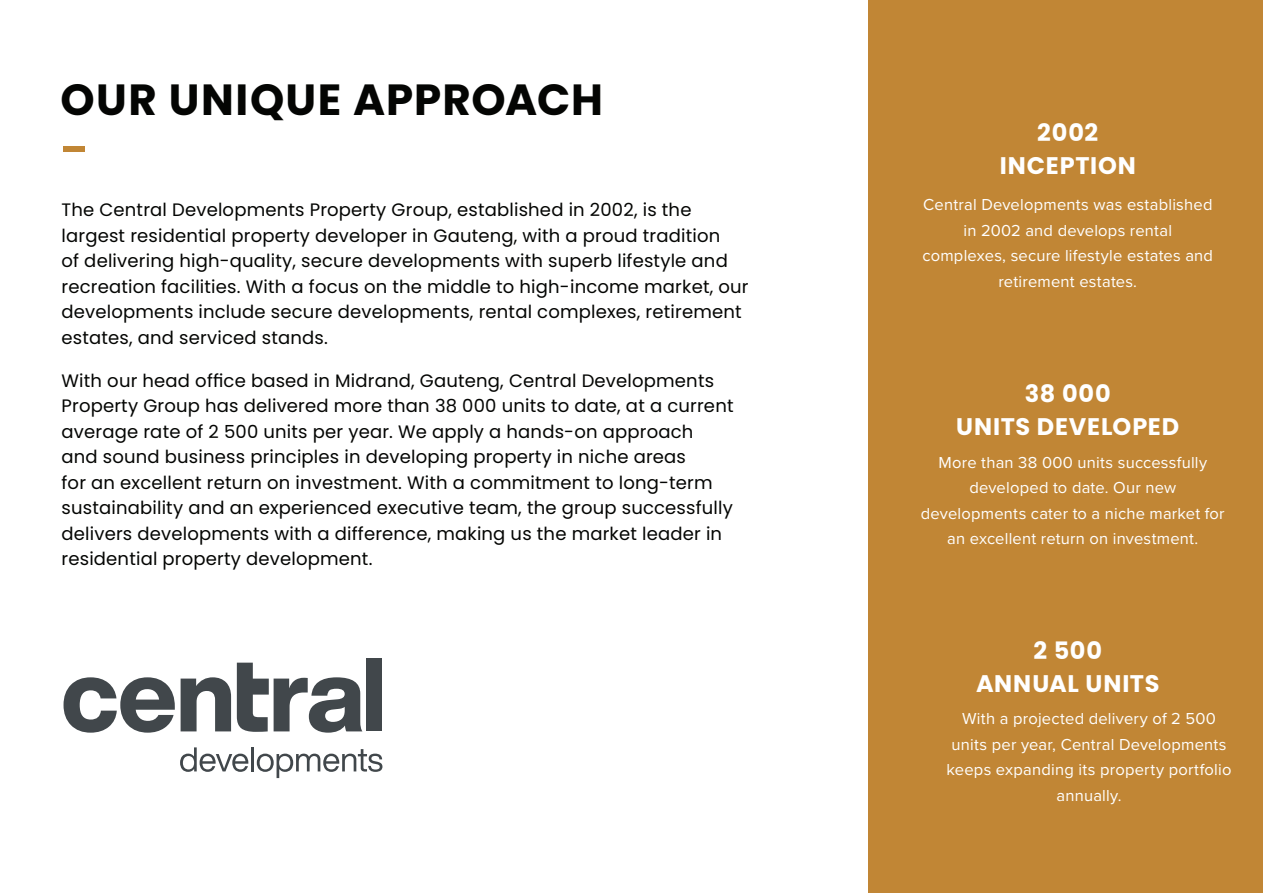
<style>
.page{position:relative;width:1263px;height:893px;background:#fff}
.page>*{position:absolute;margin:0;border:0;box-sizing:border-box;transform-origin:0 0}
.Heading{font:700 43.65px "Poppins";letter-spacing:.025em;color:#040503}
.Heading-2{font:700 24px "Poppins";letter-spacing:.035em;color:#fff}
.Body_copy_heading{font:18px/25.5px "Poppins";letter-spacing:.01em;color:#040503}
.Body_copy_heading-2{font:16.5px/25.5px "Proxima Nova";letter-spacing:.015em;color:#fff;text-align:center}
</style>
<div class="page">
<div style="left:868px;top:0;width:395px;height:893px;background:#c18635"></div>
<div style="left:64px;top:146px;width:21px;height:5px;background:#c18635"></div>
<svg style="left:64px;top:677px;width:111px;height:56px"></svg>
<svg style="left:181px;top:677px;width:50px;height:54px"></svg>
<div style="left:366px;top:658px;width:16px;height:73px;background:#41474b"></div>
<svg style="left:180px;top:747px;width:68px;height:25px"></svg>
<hr style="left:251px;top:747px;width:3px;height:24px;background:#41474b">
<svg style="left:257px;top:749px;width:125px;height:29px"></svg>
<svg style="left:237px;top:663px;width:125px;height:70px"></svg>
<p class="Heading" style="left:61px;top:74px;width:544px">OUR UNIQUE APPROACH</p>
<p class="Body_copy_heading" style="left:62px;top:197px;width:688px">The Central Developments Property Group, established in 2002, is the largest residential property developer in Gauteng, with a proud tradition<br>of delivering high-quality, secure developments with superb lifestyle and recreation facilities. With a focus on the middle to high-income market, our developments include secure developments, rental complexes, retirement estates, and serviced stands.</p>
<p class="Body_copy_heading" style="left:62px;top:368px;width:673px">With our head office based in Midrand, Gauteng, Central Developments Property Group has delivered more than 38 000 units to date, at a current average rate of 2 500 units per year. We apply a hands-on approach and sound business principles in developing property in niche areas<br>for an excellent return on investment. With a commitment to long-term sustainability and an experienced executive team, the group successfully delivers developments with a difference, making us the market leader in residential property development.</p>
<p class="Heading-2" style="left:1037px;top:119px;width:62px">2002</p>
<p class="Heading-2" style="left:1000px;top:152px;width:138px">INCEPTION</p>
<p class="Body_copy_heading-2" style="left:922px;top:191px;width:292px">Central Developments was established in 2002 and develops rental complexes, secure lifestyle estates and retirement estates.</p>
<p class="Heading-2" style="left:1025px;top:380px;width:87px">38 000</p>
<p class="Heading-2" style="left:956px;top:413px;width:225px">UNITS DEVELOPED</p>
<p class="Body_copy_heading-2" style="left:921px;top:449px;width:305px">More than 38 000 units successfully developed to date. Our new developments cater to a niche market for an excellent return on investment.</p>
<p class="Heading-2" style="left:1033px;top:636px;width:70px">2 500</p>
<p class="Heading-2" style="left:976px;top:669px;width:185px">ANNUAL UNITS</p>
<p class="Body_copy_heading-2" style="left:947px;top:705px;width:286px">With a projected delivery of 2 500 units per year, Central Developments keeps expanding its property portfolio annually.</p>
</div>
